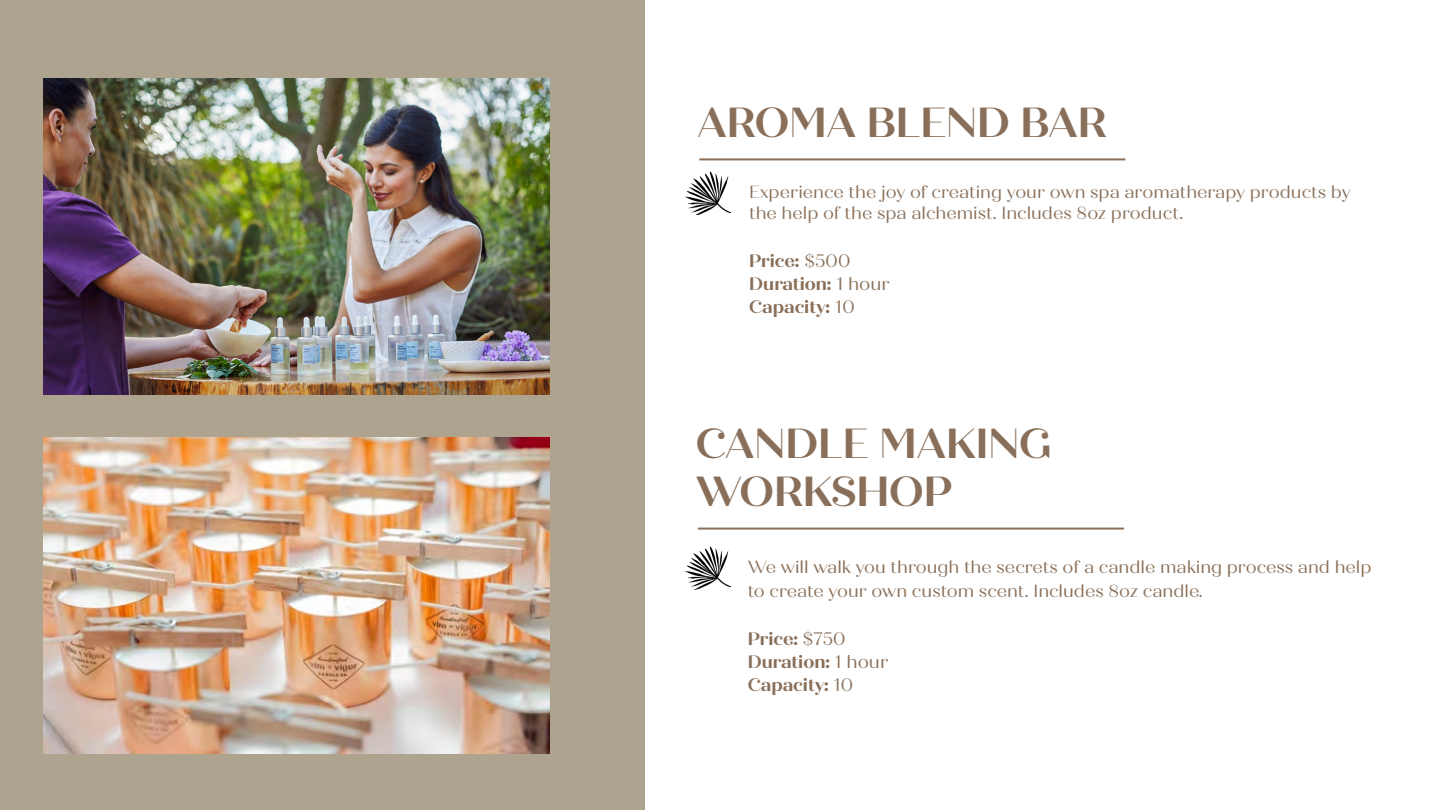
<style>
.page{position:relative;width:1440px;height:810px;background:#fff}
.page>*{position:absolute;margin:0;border:0;box-sizing:border-box;transform-origin:0 0}
.t1{font:700 42px "Quiche Display";color:#896f59}
.t2{font:700 18px "Quiche Display";color:#896f59}
.t3{font:17.5px/21px "Quiche Display";color:#896f59}
.s1{font-weight:400}
</style>
<div class="page">
<div style="left:0;top:0;width:644px;height:810px;background:#aea38f"></div>
<img style="left:44px;top:79px;width:505px;height:315px">
<img style="left:44px;top:438px;width:505px;height:315px">
<img style="left:686px;top:172px;width:44px;height:43px">
<img style="left:686px;top:546px;width:44px;height:44px">
<hr style="left:699px;top:158px;width:426px;height:2px;background:#896f59">
<hr style="left:698px;top:528px;width:426px;height:2px;background:#896f59">
<p class="t1" style="left:697px;top:97px;width:411px">AROMA BLEND BAR</p>
<p class="t3" style="left:749px;top:181px;width:603px">Experience the joy of creating your own spa aromatherapy products by the help of the spa alchemist. Includes 8oz product.</p>
<p class="t2" style="left:749px;top:249px;width:103px">Price: <span class="s1">$500</span></p>
<p class="t2" style="left:749px;top:272px;width:142px">Duration: <span class="s1">1 hour</span></p>
<p class="t2" style="left:749px;top:295px;width:107px">Capacity: <span class="s1">10</span></p>
<p class="t1" style="left:696px;top:418px;width:357px">CANDLE MAKING</p>
<p class="t1" style="left:696px;top:466px;width:258px">WORKSHOP</p>
<p class="t3" style="left:748px;top:555px;width:625px;line-height:24px">We will walk you through the secrets of a candle making process and help to create your own custom scent. Includes 8oz candle.</p>
<p class="t2" style="left:748px;top:628px;width:99px">Price: <span class="s1">$750</span></p>
<p class="t2" style="left:748px;top:651px;width:142px">Duration: <span class="s1">1 hour</span></p>
<p class="t2" style="left:748px;top:674px;width:107px">Capacity: <span class="s1">10</span></p>
</div>
